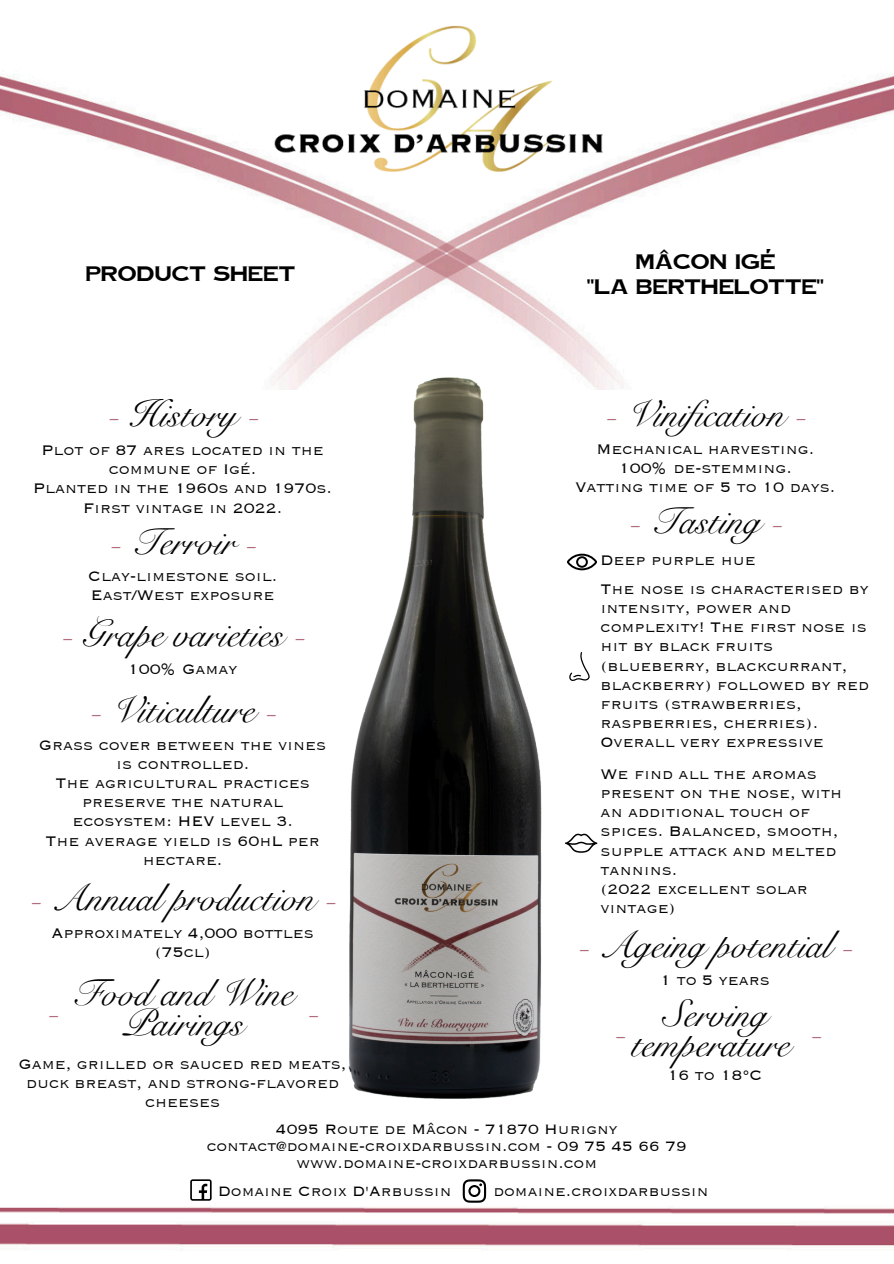
<style>
.page{position:relative;width:894px;height:1264px;background:#fff}
.page>*{position:absolute;margin:0;border:0;box-sizing:border-box;transform-origin:0 0}
.t1{font:37.5px/30.3px "Snell Roundhand";color:#000;text-align:center}
.t2{font:37.5px "Snell Roundhand";color:#b26d7c}
.t3{font:300 18px/19.2px "Copperplate Light S Si";color:#000;text-align:center}
.t4{font:700 18px/24.8px "Copperplate Gothic";color:#000;text-align:center}
.t5{font:300 17.7px "Copperplate Light S Si";color:#000}
.s1{color:#b26d7c}
</style>
<div class="page">
<img style="left:0;top:76px;width:893px;height:313px">
<img style="left:0;top:1180px;width:893px;height:71px">
<img style="left:155px;top:25px;width:583px;height:235px">
<svg style="left:462px;top:1179px;width:24px;height:23px"></svg>
<svg style="left:190px;top:1179px;width:21px;height:21px"></svg>
<svg style="left:567px;top:553px;width:30px;height:17px"></svg>
<svg style="left:569px;top:652px;width:20px;height:29px"></svg>
<svg style="left:565px;top:833px;width:32px;height:19px"></svg>
<img style="left:340px;top:374px;width:204px;height:725px">
<p class="t4" style="left:85px;top:261px;width:211px">PRODUCT SHEET</p>
<p class="t1" style="left:107px;top:399px;width:153px"><span class="s1">-</span> History <span class="s1">-</span></p>
<p class="t3" style="left:42px;top:439px;width:283px">Plot of 87 ares located in the commune of Igé.</p>
<p class="t3" style="left:33px;top:477px;width:300px">Planted in the 1960s and 1970s.</p>
<p class="t3" style="left:83px;top:496px;width:200px">First vintage in 2022.</p>
<p class="t1" style="left:109px;top:527px;width:149px"><span class="s1">-</span> Terroir <span class="s1">-</span></p>
<p class="t3" style="left:88px;top:565px;width:190px">Clay-limestone soil.</p>
<h1 class="t3" style="left:91px;top:584px;width:185px">East/West exposure</h1>
<h1 class="t1" style="left:60px;top:619px;width:246px"><span class="s1">-</span> Grape varieties <span class="s1">-</span></h1>
<p class="t3" style="left:128px;top:658px;width:111px">100% Gamay</p>
<p class="t1" style="left:89px;top:695px;width:189px"><span class="s1">-</span> Viticulture <span class="s1">-</span></p>
<p class="t3" style="left:39px;top:734px;width:288px">Grass cover between the vines is controlled.</p>
<p class="t3" style="left:56px;top:772px;width:255px">The agricultural practices preserve the natural ecosystem: HEV level 3.</p>
<p class="t3" style="left:45px;top:829px;width:276px">The average yield is 60hL per hectare.</p>
<p class="t1" style="left:29px;top:883px;width:309px"><span class="s1">-</span> Annual production <span class="s1">-</span></p>
<h1 class="t3" style="left:51px;top:921px;width:264px">Approximately 4,000 bottles (75cl)</h1>
<h1 class="t1" style="left:72px;top:978px;width:222px">Food and Wine<br>Pairings</h1>
<p class="t3" style="left:19px;top:1053px;width:329px">Game, grilled or sauced red meats, duck breast, and strong-flavored cheeses</p>
<p class="t2" style="left:47px;top:987px;width:14px">-</p>
<p class="t2" style="left:306px;top:987px;width:14px">-</p>
<h1 class="t4" style="left:586px;top:249px;width:238px">MÂCON IGÉ<br>"LA BERTHELOTTE"</h1>
<h2 class="t1" style="left:604px;top:399px;width:203px"><span class="s1">-</span> Vinification <span class="s1">-</span></h2>
<p class="t3" style="left:596px;top:438px;width:219px">Mechanical harvesting.</p>
<p class="t3" style="left:618px;top:457px;width:174px">100% de-stemming.</p>
<h1 class="t3" style="left:575px;top:476px;width:261px">Vatting time of 5 to 10 days.</h1>
<h1 class="t1" style="left:628px;top:506px;width:156px"><span class="s1">-</span> Tasting <span class="s1">-</span></h1>
<h1 class="t3" style="left:600px;top:549px;width:156px">Deep purple hue</h1>
<p class="t3" style="left:600px;top:578px;width:270px;text-align:left">The nose is characterised by intensity, power and complexity! The first nose is hit by black fruits (blueberry, blackcurrant, blackberry) followed by red fruits (strawberries, raspberries, cherries).</p>
<p class="t3" style="left:600px;top:731px;width:224px">Overall very expressive</p>
<h1 class="t3" style="left:600px;top:763px;width:243px;text-align:left">We find all the aromas present on the nose, with an additional touch of spices. Balanced, smooth, supple attack and melted tannins.</h1>
<p class="t3" style="left:600px;top:878px;width:208px;text-align:left">(2022 excellent solar vintage)</p>
<p class="t1" style="left:577px;top:930px;width:277px"><span class="s1">-</span> Ageing potential <span class="s1">-</span></p>
<p class="t3" style="left:660px;top:969px;width:111px">1 to 5 years</p>
<p class="t1" style="left:631px;top:999px;width:160px">Serving temperature</p>
<p class="t3" style="left:667px;top:1064px;width:97px">16 to 18°C</p>
<p class="t2" style="left:613px;top:1008px;width:14px">-</p>
<h1 class="t2" style="left:809px;top:1008px;width:14px">-</h1>
<p class="t5" style="left:276px;top:1117px;width:343px">4095 Route de Mâcon - 71870 Hurigny</p>
<p class="t5" style="left:207px;top:1134px;width:481px">contact@domaine-croixdarbussin.com - 09 75 45 66 79</p>
<p class="t5" style="left:296px;top:1151px;width:302px">www.domaine-croixdarbussin.com</p>
<p class="t5" style="left:218px;top:1179px;width:235px">Domaine Croix D'Arbussin</p>
<p class="t5" style="left:493px;top:1179px;width:216px">domaine.croixdarbussin</p>
</div>
